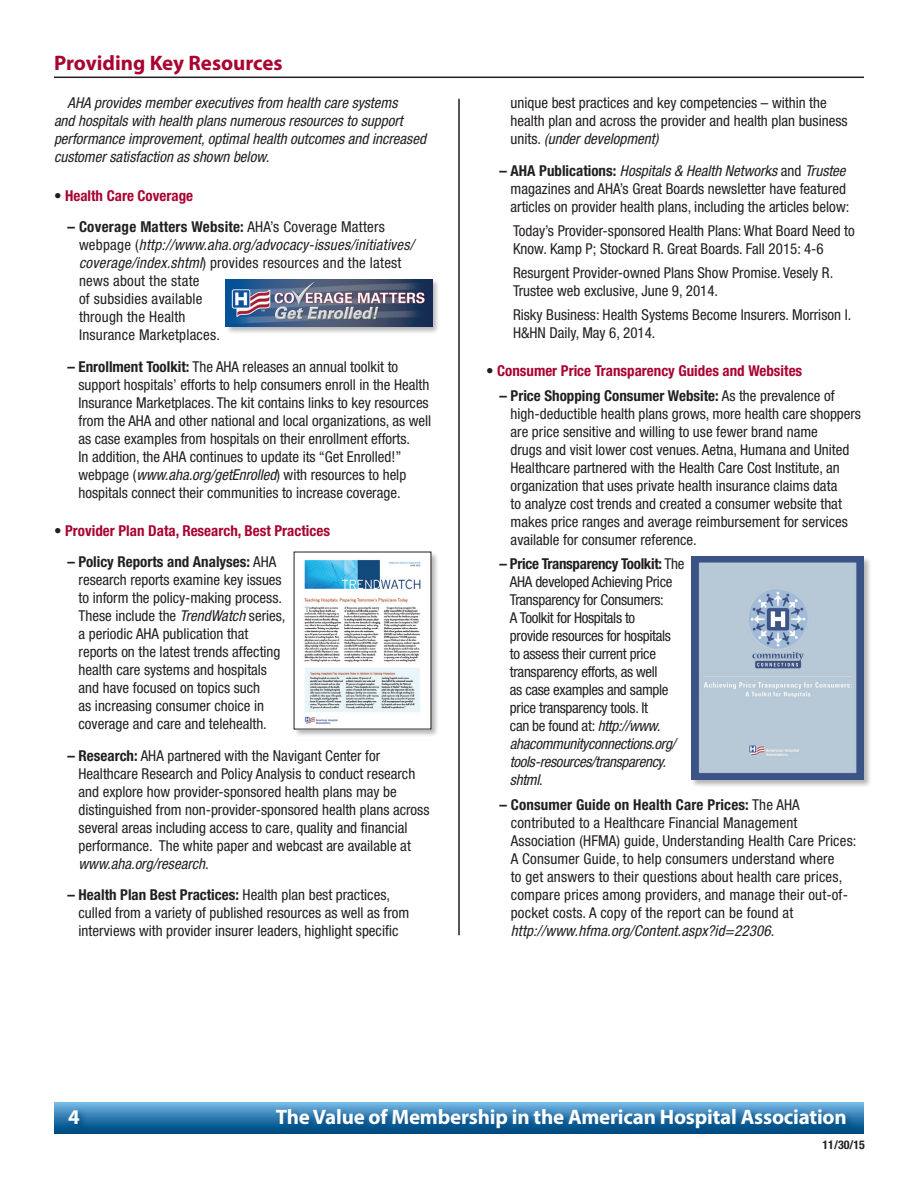
<style>
.page{position:relative;width:918px;height:1188px;background:#fff}
.page>*{position:absolute;margin:0;border:0;box-sizing:border-box;transform-origin:0 0}
.t1{font:700 21px "Myriad Pro";letter-spacing:-.01em;color:#fff}
.Subhead{font:700 21px "Myriad Pro";color:#a90332}
.VofM_Text{font:condensed 15px/18px "Helvetica Neue LT Std";color:#231f20}
.VofM_Text-2{font:condensed 15px/18px "Helvetica Neue LT Std";letter-spacing:-.02em;color:#231f20}
.VofM_Text-3{font:italic condensed 15px/18px "Helvetica Neue LT Std";color:#231f20}
.VofM_Text-4{font:700 condensed 15px "Helvetica Neue LT Std";color:#a90332}
.VofM_Text-5{font:700 condensed 12px "Helvetica Neue LT Std";color:#231f20}
.s1{font-weight:400;color:#231f20}
.s2{font-weight:700}
.s3{font-style:italic}
</style>
<div class="page">
<svg style="left:54px;top:1103px;width:810px;height:31px;background:#61a8d6"></svg>
<div style="left:67px;top:1107px;width:788px;height:31px;background:#00447b;opacity:.75"></div>
<hr style="left:458px;top:99px;width:2px;height:836px;background:#231f20">
<div style="left:293px;top:551px;width:147px;height:187px;background:#231f20;opacity:.33"></div>
<img style="left:296px;top:554px;width:133px;height:173px">
<div style="left:691px;top:557px;width:181px;height:231px;background:#231f20;opacity:.33"></div>
<img style="left:691px;top:557px;width:173px;height:223px">
<hr style="left:54px;top:77px;width:810px;height:1px;background:#231f20">
<div style="left:225px;top:278px;width:215px;height:57px;background:#231f20;opacity:.33"></div>
<img style="left:226px;top:279px;width:206px;height:47px">
<p class="Subhead" style="left:54px;top:49px;width:230px">Providing Key Resources</p>
<p class="VofM_Text-3" style="left:54px;top:94px;width:373px;text-indent:14px">AHA provides member executives from health care systems<br>and hospitals with health plans numerous resources to support performance improvement, optimal health outcomes and increased customer satisfaction as shown below.</p>
<p class="VofM_Text-4" style="left:54px;top:186px;width:141px"><span class="s1">•</span> Health Care Coverage</p>
<p class="VofM_Text" style="left:79px;top:218px;width:336px;text-indent:-12px"><span class="s2">– Coverage Matters Website:</span> AHA’s Coverage Matters webpage (<span class="s3">http://www.aha.org/advocacy-issues/initiatives/ coverage/index.shtml</span>) provides resources and the latest news about the state<br>of subsidies available<br>through the Health<br>Insurance Marketplaces.</p>
<p class="VofM_Text" style="left:79px;top:357px;width:354px;text-indent:-11px"><span class="s2">– Enrollment Toolkit:</span> The AHA releases an annual toolkit to support hospitals’ efforts to help consumers enroll in the Health Insurance Marketplaces. The kit contains links to key resources from the AHA and other national and local organizations, as well as case examples from hospitals on their enrollment efforts.<br>In addition, the AHA continues to update its “Get Enrolled!” webpage (<span class="s3">www.aha.org/getEnrolled</span>) with resources to help hospitals connect their communities to increase coverage.</p>
<p class="VofM_Text-4" style="left:54px;top:521px;width:278px"><span class="s1">•</span> Provider Plan Data, Research, Best Practices</p>
<p class="VofM_Text" style="left:79px;top:553px;width:208px;text-indent:-11px"><span class="s2">– Policy Reports and Analyses:</span> AHA research reports examine key issues to inform the policy-making process.<br>These include the <span class="s3">TrendWatch</span> series, a periodic AHA publication that reports on the latest trends affecting health care systems and hospitals and have focused on topics such<br>as increasing consumer choice in coverage and care and telehealth.</p>
<p class="VofM_Text" style="left:79px;top:746px;width:352px;text-indent:-11px"><span class="s2">– Research:</span> AHA partnered with the Navigant Center for Healthcare Research and Policy Analysis to conduct research and explore how provider-sponsored health plans may be distinguished from non-provider-sponsored health plans across several areas including access to care, quality and financial performance. The white paper and webcast are available at <span class="s3">www.aha.org/research</span>.</p>
<p class="VofM_Text" style="left:79px;top:886px;width:332px;text-indent:-11px"><span class="s2">– Health Plan Best Practices:</span> Health plan best practices, culled from a variety of published resources as well as from interviews with provider insurer leaders, highlight specific</p>
<p class="VofM_Text" style="left:511px;top:94px;width:338px">unique best practices and key competencies – within the health plan and across the provider and health plan business units. <span class="s3">(under development)</span></p>
<p class="VofM_Text" style="left:511px;top:161px;width:340px;text-indent:-11px"><span class="s2">– AHA Publications:</span> <span class="s3">Hospitals &amp; Health Networks</span> and <span class="s3">Trustee </span>magazines and AHA’s Great Boards newsletter have featured articles on provider health plans, including the articles below:</p>
<p class="VofM_Text" style="left:513px;top:221px;width:343px">Today’s Provider-sponsored Health Plans: What Board Need to<br>Know. Kamp P; Stockard R. Great Boards. Fall 2015: 4-6</p>
<p class="VofM_Text" style="left:513px;top:263px;width:322px">Resurgent Provider-owned Plans Show Promise. Vesely R.<br>Trustee web exclusive, June 9, 2014.</p>
<p class="VofM_Text" style="left:513px;top:305px;width:340px">Risky Business: Health Systems Become Insurers. Morrison I.<br>H&amp;HN Daily, May 6, 2014.</p>
<p class="VofM_Text-4" style="left:486px;top:362px;width:318px"><span class="s1">•</span> Consumer Price Transparency Guides and Websites</p>
<p class="VofM_Text" style="left:511px;top:386px;width:352px;text-indent:-11px"><span class="s2">– Price Shopping Consumer Website:</span> As the prevalence of high-deductible health plans grows, more health care shoppers are price sensitive and willing to use fewer brand name<br>drugs and visit lower cost venues. Aetna, Humana and United Healthcare partnered with the Health Care Cost Institute, an organization that uses private health insurance claims data<br>to analyze cost trends and created a consumer website that makes price ranges and average reimbursement for services available for consumer reference.</p>
<p class="VofM_Text-2" style="left:510px;top:555px;width:176px;text-indent:-10px"><span class="s2">– Price Transparency Toolkit:</span> The<br>AHA developed Achieving Price<br>Transparency for Consumers:<br>A Toolkit for Hospitals to<br>provide resources for hospitals to assess their current price transparency efforts, as well<br>as case examples and sample price transparency tools. It<br>can be found at: <span class="s3">http://www. ahacommunityconnections.org/ tools-resources/transparency. shtml</span>.</p>
<p class="VofM_Text" style="left:511px;top:796px;width:347px;text-indent:-11px"><span class="s2">– Consumer Guide on Health Care Prices:</span> The AHA contributed to a Healthcare Financial Management Association (HFMA) guide, Understanding Health Care Prices:<br>A Consumer Guide, to help consumers understand where<br>to get answers to their questions about health care prices, compare prices among providers, and manage their out-of&shy;pocket costs. A copy of the report can be found at <span class="s3">http://www.hfma.org/Content.aspx?id=22306</span>.</p>
<h1 class="t1" style="left:68px;top:1103px;width:13px">4</h1>
<h1 class="t1" style="left:276px;top:1103px;width:573px">The Value of Membership in the American Hospital Association</h1>
<p class="VofM_Text-5" style="left:823px;top:1138px;width:44px">11/30/15</p>
</div>
